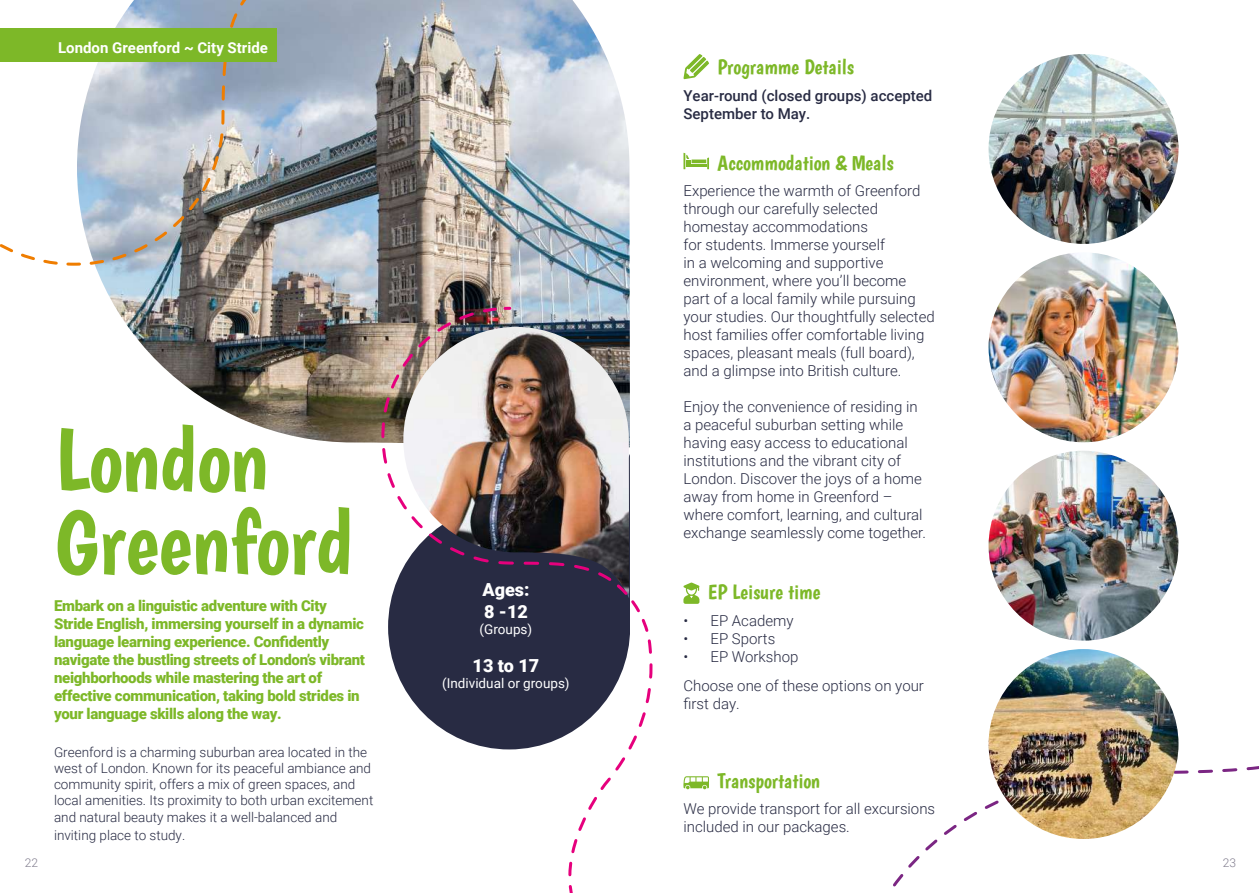
<style>
.page{position:relative;width:1259px;height:893px;background:#fff}
.page>*{position:absolute;margin:0;border:0;box-sizing:border-box;transform-origin:0 0}
.t1{font:90px/82.5px "Boogaloo";color:#7db828}
.t2{font:21px "Boogaloo";color:#7db828}
.t3{font:900 18px/21.6px "Roboto";color:#fff}
.t4{font:300 15px/18px "Roboto";color:#282b43}
.t5{font:900 15px/18px "Roboto";letter-spacing:-.02em;color:#7db828}
.t6{font:500 15px/18px "Roboto";color:#282b43}
.t7{font:700 15px "Roboto";color:#fff}
.t8{font:300 13.5px/16.2px "Roboto";color:#282b43}
.t9{font:13.5px "Roboto";color:#fff}
.t10{font:300 12px "Roboto";color:#827e8f}
</style>
<div class="page">
<img style="left:95px;top:0;width:535px;height:443px">
<svg style="left:893px;top:669px;width:366px;height:218px"></svg>
<svg style="left:683px;top:54px;width:26px;height:25px"></svg>
<svg style="left:0;top:0;width:298px;height:267px"></svg>
<img style="left:988px;top:54px;width:190px;height:190px;border-radius:95px">
<svg style="left:683px;top:153px;width:26px;height:16px"></svg>
<svg style="left:683px;top:776px;width:26px;height:13px"></svg>
<svg style="left:683px;top:582px;width:16px;height:22px"></svg>
<div style="left:0;top:28px;width:276px;height:34px;background:#7db828"></div>
<img style="left:988px;top:252px;width:190px;height:190px;border-radius:95px">
<img style="left:988px;top:451px;width:190px;height:190px;border-radius:95px">
<img style="left:988px;top:649px;width:190px;height:190px;border-radius:95px">
<img style="left:382px;top:305px;width:271px;height:588px">
<p class="t7" style="left:58px;top:37px;width:211px">London Greenford ~ City Stride</p>
<h1 class="t1" style="left:54px;top:418px;width:301px">London<br>Greenford</h1>
<p class="t5" style="left:54px;top:596px;width:312px">Embark on a linguistic adventure with City Stride English, immersing yourself in a dynamic language learning experience. Confidently navigate the bustling streets of London’s vibrant neighborhoods while mastering the art of effective communication, taking bold strides in your language skills along the way.</p>
<p class="t8" style="left:54px;top:743px;width:321px">Greenford is a charming suburban area located in the west of London. Known for its peaceful ambiance and community spirit, offers a mix of green spaces, and local amenities. Its proximity to both urban excitement and natural beauty makes it a well-balanced and</p>
<p class="t8" style="left:54px;top:826px;width:133px">inviting place to study.</p>
<p class="t3" style="left:482px;top:578px;width:49px">Ages:<br>8 -12</p>
<p class="t9" style="left:479px;top:620px;width:54px">(Groups)</p>
<p class="t3" style="left:472px;top:654px;width:68px">13 to 17</p>
<p class="t9" style="left:442px;top:674px;width:129px">(Individual or groups)</p>
<h2 class="t2" style="left:717px;top:54px;width:138px">Programme Details</h2>
<p class="t6" style="left:683px;top:86px;width:250px">Year-round (closed groups) accepted<br>September to May.</p>
<h2 class="t2" style="left:717px;top:150px;width:178px">Accommodation &amp; Meals</h2>
<p class="t4" style="left:683px;top:181px;width:253px">Experience the warmth of Greenford through our carefully selected homestay accommodations<br>for students. Immerse yourself<br>in a welcoming and supportive environment, where you’ll become part of a local family while pursuing your studies. Our thoughtfully selected host families offer comfortable living spaces, pleasant meals (full board), and a glimpse into British culture.</p>
<p class="t4" style="left:683px;top:397px;width:244px">Enjoy the convenience of residing in a peaceful suburban setting while having easy access to educational institutions and the vibrant city of London. Discover the joys of a home away from home in Greenford – where comfort, learning, and cultural exchange seamlessly come together.</p>
<h2 class="t2" style="left:708px;top:580px;width:114px">EP Leisure time</h2>
<p class="t4" style="left:683px;top:611px;width:112px">• EP Academy</p>
<p class="t4" style="left:683px;top:629px;width:93px">• EP Sports</p>
<p class="t4" style="left:683px;top:642px;width:242px;line-height:28.8px">• EP Workshop<br>Choose one of these options on your</p>
<p class="t4" style="left:683px;top:694px;width:58px">first day.</p>
<h2 class="t2" style="left:717px;top:768px;width:104px">Transportation</h2>
<p class="t4" style="left:683px;top:800px;width:253px">We provide transport for all excursions included in our packages.</p>
<p class="t10" style="left:25px;top:854px;width:15px">22</p>
<p class="t10" style="left:1222px;top:854px;width:15px">23</p>
</div>
